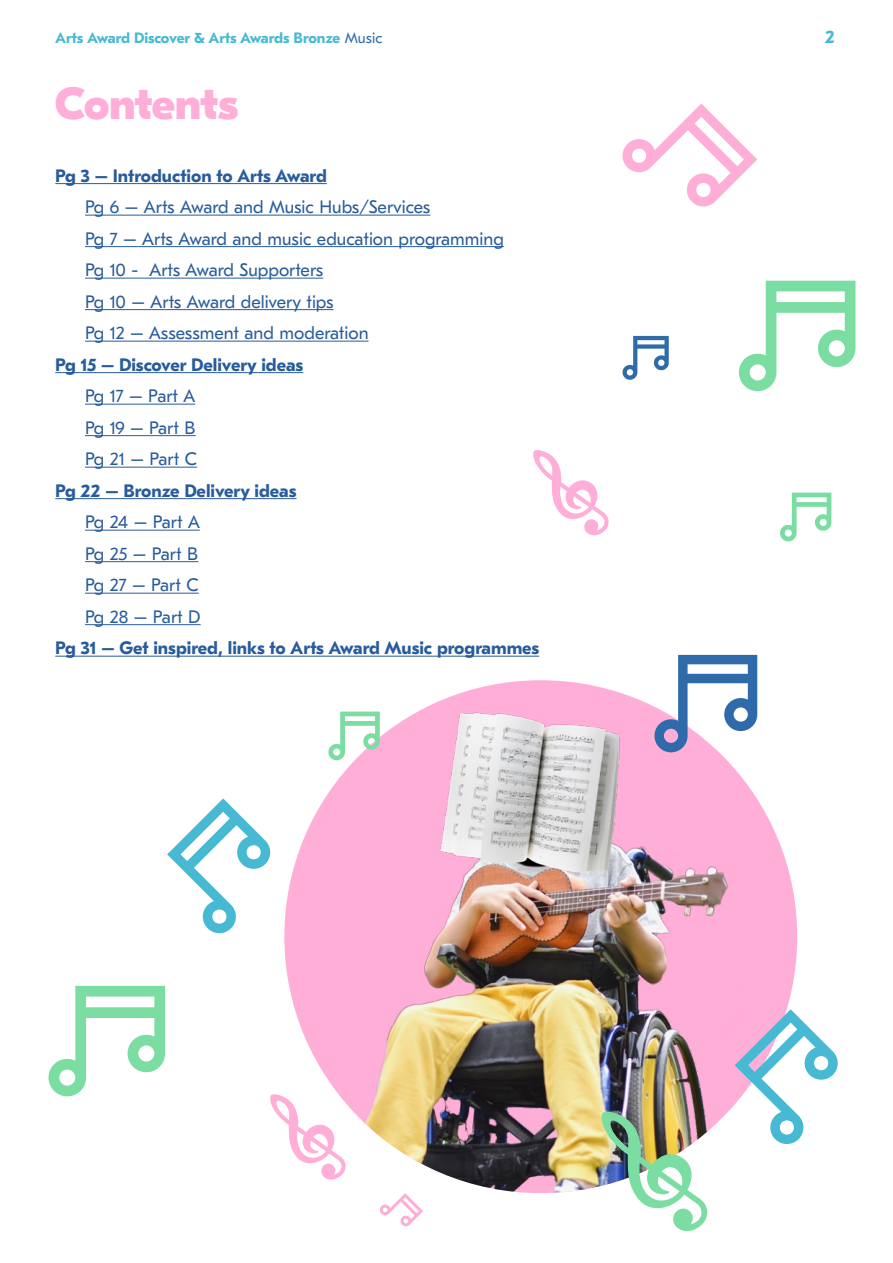
<style>
.page{position:relative;width:893px;height:1263px;background:#fff}
.page>*{position:absolute;margin:0;border:0;box-sizing:border-box;transform-origin:0 0}
.t1{font:800 45px "GT Eesti Display";letter-spacing:-.005em;color:#ffaed7}
.t2{font:18px/31.5px "GT Eesti Text";color:#275b9b}
.t3{font:700 18px "GT Eesti Text";color:#275b9b}
.t4{font:700 18px "GT Eesti Text";color:#47b9d3}
.t5{font:700 15px "GT Eesti Text";letter-spacing:-.015em;color:#47b9d3}
.s1{font-weight:400;color:#2f6baa}
</style>
<div class="page">
<hr style="left:55px;top:183px;width:272px;height:1px;background:#275b9b">
<hr style="left:85px;top:215px;width:345px;height:1px;background:#275b9b">
<hr style="left:85px;top:246px;width:419px;height:1px;background:#275b9b">
<hr style="left:85px;top:278px;width:238px;height:1px;background:#275b9b">
<hr style="left:85px;top:309px;width:249px;height:1px;background:#275b9b">
<hr style="left:85px;top:341px;width:284px;height:1px;background:#275b9b">
<hr style="left:55px;top:372px;width:248px;height:1px;background:#275b9b">
<hr style="left:85px;top:404px;width:110px;height:1px;background:#275b9b">
<hr style="left:85px;top:435px;width:111px;height:1px;background:#275b9b">
<hr style="left:85px;top:467px;width:112px;height:1px;background:#275b9b">
<hr style="left:55px;top:498px;width:242px;height:1px;background:#275b9b">
<hr style="left:85px;top:530px;width:115px;height:1px;background:#275b9b">
<hr style="left:85px;top:561px;width:113px;height:1px;background:#275b9b">
<hr style="left:85px;top:593px;width:114px;height:1px;background:#275b9b">
<hr style="left:85px;top:624px;width:116px;height:1px;background:#275b9b">
<hr style="left:55px;top:656px;width:484px;height:1px;background:#275b9b">
<img style="left:284px;top:680px;width:513px;height:513px;border-radius:256px">
<svg style="left:328px;top:711px;width:52px;height:49px"></svg>
<svg style="left:48px;top:986px;width:117px;height:110px"></svg>
<svg style="left:379px;top:1193px;width:44px;height:34px"></svg>
<svg style="left:735px;top:1009px;width:103px;height:135px"></svg>
<svg style="left:622px;top:336px;width:47px;height:44px"></svg>
<img style="left:602px;top:1111px;width:106px;height:120px">
<svg style="left:270px;top:1094px;width:76px;height:86px"></svg>
<svg style="left:780px;top:493px;width:51px;height:48px"></svg>
<svg style="left:738px;top:281px;width:117px;height:110px"></svg>
<svg style="left:622px;top:103px;width:135px;height:104px"></svg>
<svg style="left:167px;top:798px;width:104px;height:136px"></svg>
<svg style="left:652px;top:655px;width:105px;height:97px"></svg>
<svg style="left:533px;top:450px;width:76px;height:86px"></svg>
<p class="t5" style="left:55px;top:30px;width:329px">Arts Award Discover &amp; Arts Awards Bronze <span class="s1">Music</span></p>
<p class="t4" style="left:825px;top:27px;width:12px">2</p>
<h1 class="t1" style="left:55px;top:78px;width:185px">Contents</h1>
<p class="t3" style="left:55px;top:166px;width:273px">Pg 3 – Introduction to Arts Award</p>
<p class="t2" style="left:85px;top:192px;width:420px">Pg 6 – Arts Award and Music Hubs/Services<br>Pg 7 – Arts Award and music education programming Pg 10 - Arts Award Supporters<br>Pg 10 – Arts Award delivery tips<br>Pg 12 – Assessment and moderation</p>
<p class="t3" style="left:55px;top:355px;width:250px">Pg 15 – Discover Delivery ideas</p>
<p class="t2" style="left:85px;top:381px;width:114px;text-align:justify">Pg 17 – Part A Pg 19 – Part B Pg 21 – Part C</p>
<p class="t3" style="left:55px;top:481px;width:243px">Pg 22 – Bronze Delivery ideas</p>
<p class="t2" style="left:85px;top:507px;width:117px">Pg 24 – Part A<br>Pg 25 – Part B<br>Pg 27 – Part C<br>Pg 28 – Part D</p>
<p class="t3" style="left:55px;top:638px;width:485px">Pg 31 – Get inspired, links to Arts Award Music programmes</p>
</div>
